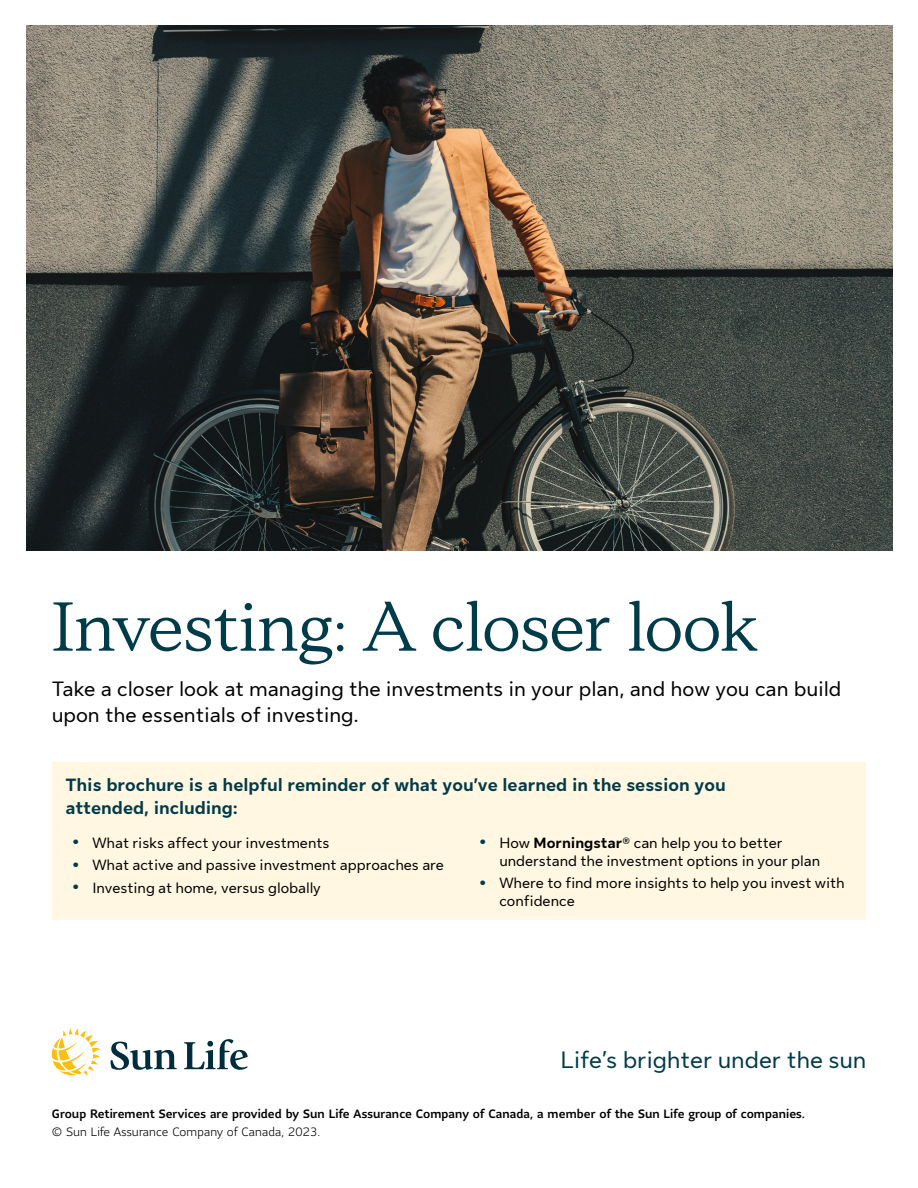
<style>
.page{position:relative;width:918px;height:1188px;background:#fff}
.page>*{position:absolute;margin:0;border:0;box-sizing:border-box;transform-origin:0 0}
.t1{font:69px "Sun Life New Display";color:#003b49}
.t2{font:24px "Sun Life New Text";color:#003b49}
.t3{font:21px/25.5px "Sun Life New Text";color:#000}
.t4{font:700 18px/22.5px "Sun Life New Text";color:#003b49}
.t5{font:15px/18px "Sun Life New Text";color:#000}
.t6{font:500 12px "Sun Life Sans";letter-spacing:.005em;color:#000}
.t7{font:300 12px "Sun Life Sans";letter-spacing:.01em;color:#000}
.s1{font-weight:700;font-size:22.5px;color:#003b49}
.s2{font-weight:700}
</style>
<div class="page">
<img style="left:26px;top:26px;width:866px;height:525px">
<div style="left:52px;top:762px;width:814px;height:158px;background:#fff7e1"></div>
<svg style="left:111px;top:1042px;width:66px;height:28px"></svg>
<svg style="left:184px;top:1039px;width:64px;height:31px"></svg>
<svg style="left:52px;top:1029px;width:48px;height:47px"></svg>
<h1 class="t1" style="left:52px;top:580px;width:708px">Investing: A closer look</h1>
<h3 class="t3" style="left:52px;top:675px;width:791px">Take a closer look at managing the investments in your plan, and how you can build upon the essentials of investing.</h3>
<p class="t4" style="left:65px;top:773px;width:662px">This brochure is a helpful reminder of what you’ve learned in the session you attended, including:</p>
<p class="t5" style="left:72px;top:833px;width:259px"><span class="s1">•</span> What risks affect your investments</p>
<p class="t5" style="left:72px;top:855px;width:373px"><span class="s1">•</span> What active and passive investment approaches are</p>
<p class="t5" style="left:72px;top:878px;width:250px"><span class="s1">•</span> Investing at home, versus globally</p>
<p class="t5" style="left:499px;top:833px;width:322px;text-indent:-20px"><span class="s1">•</span> How <span class="s2">Morningstar</span>® can help you to better understand the investment options in your plan</p>
<p class="t5" style="left:499px;top:873px;width:347px;text-indent:-20px"><span class="s1">•</span> Where to find more insights to help you invest with confidence</p>
<h2 class="t2" style="left:560px;top:1043px;width:307px">Life’s brighter under the sun</h2>
<p class="t6" style="left:52px;top:1106px;width:755px">Group Retirement Services are provided by Sun Life Assurance Company of Canada, a member of the Sun Life group of companies.</p>
<p class="t7" style="left:52px;top:1124px;width:270px">© Sun Life Assurance Company of Canada, 2023.</p>
</div>
